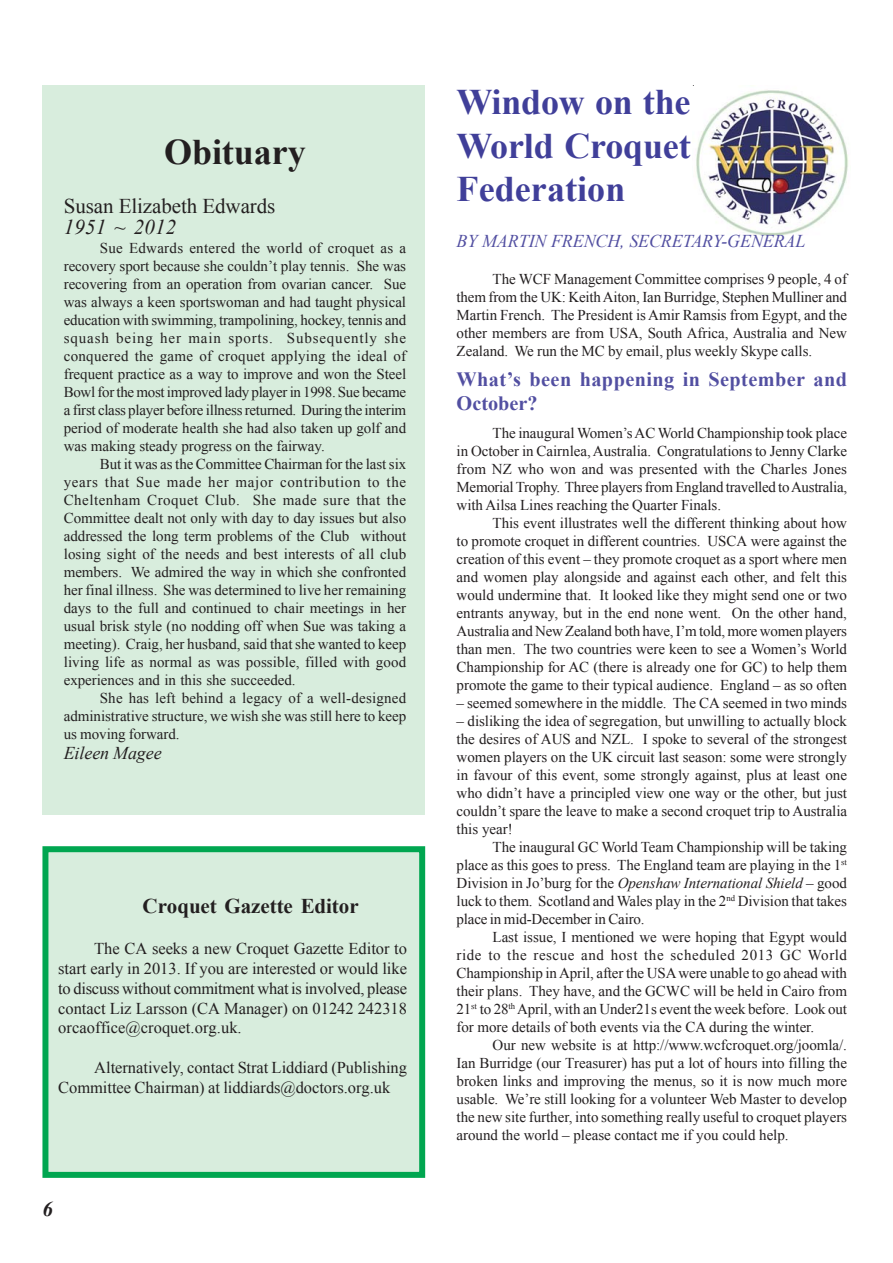
<style>
.page{position:relative;width:893px;height:1263px;background:#fff}
.page>*{position:absolute;margin:0;border:0;box-sizing:border-box;transform-origin:0 0}
.t1{font:700 36px/43.2px "Times New Roman";letter-spacing:-.005em;color:#403f99;text-align:justify}
.t2{font:700 36px "Times New Roman";color:#231f20}
.t3{font:21px "Times New Roman";letter-spacing:-.005em;color:#231f20}
.t4{font:700 21px "Times New Roman";letter-spacing:-.005em;color:#231f20}
.t5{font:italic 21px "Times New Roman";letter-spacing:.005em;color:#231f20}
.t6{font:italic 700 21px "Times New Roman";color:#231f20}
.t7{font:700 20.25px/24.3px "Times New Roman";letter-spacing:.02em;color:#524fa1}
.t8{font:italic 18px "Times New Roman";letter-spacing:-.005em;color:#524fa1}
.t9{font:italic 18px "Times New Roman";letter-spacing:-.005em;color:#231f20}
.t10{font:16.5px/19.8px "Times New Roman";letter-spacing:-.005em;color:#231f20;text-align:justify}
.t11{font:15px/18px "Times New Roman";letter-spacing:-.005em;color:#231f20;text-align:justify}
.s1{font-style:italic}
</style>
<div class="page">
<div style="left:42px;top:85px;width:383px;height:729px;background:#d8eddd"></div>
<div style="left:45px;top:849px;width:377px;height:326px;background:#d8eddd"></div>
<div style="left:42px;top:846px;width:383px;height:332px;border:6px solid #00a650"></div>
<img style="left:696px;top:90px;width:152px;height:146px">
<h1 class="t2" style="left:164px;top:132px;width:143px">Obituary</h1>
<h2 class="t3" style="left:64px;top:194px;width:213px">Susan Elizabeth Edwards</h2>
<h2 class="t5" style="left:64px;top:215px;width:114px">1951 ~ 2012</h2>
<p class="t11" style="left:64px;top:239px;width:344px;text-indent:36px">Sue Edwards entered the world of croquet as a recovery sport because she couldn’t play tennis. She was recovering from an operation from ovarian cancer. Sue was always a keen sportswoman and had taught physical education with swimming, trampolining, hockey, tennis and squash being her main sports. Subsequently she conquered the game of croquet applying the ideal of frequent practice as a way to improve and won the Steel Bowl for the most improved lady player in 1998. Sue became a first class player before illness returned. During the interim period of moderate health she had also taken up golf and was making steady progress on the fairway.</p>
<p class="t11" style="left:64px;top:455px;width:344px;text-indent:36px">But it was as the Committee Chairman for the last six years that Sue made her major contribution to the Cheltenham Croquet Club. She made sure that the Committee dealt not only with day to day issues but also addressed the long term problems of the Club without losing sight of the needs and best interests of all club members. We admired the way in which she confronted her final illness. She was determined to live her remaining days to the full and continued to chair meetings in her usual brisk style (no nodding off when Sue was taking a meeting). Craig, her husband, said that she wanted to keep living life as normal as was possible, filled with good experiences and in this she succeeded.</p>
<p class="t11" style="left:64px;top:689px;width:344px;text-indent:36px">She has left behind a legacy of a well-designed administrative structure, we wish she was still here to keep us moving forward.</p>
<p class="t9" style="left:64px;top:743px;width:99px">Eileen Magee</p>
<h2 class="t4" style="left:143px;top:894px;width:218px">Croquet Gazette Editor</h2>
<p class="t10" style="left:58px;top:939px;width:350px;text-indent:36px">The CA seeks a new Croquet Gazette Editor to start early in 2013. If you are interested or would like to discuss without commitment what is involved, please contact Liz Larsson (CA Manager) on 01242 242318 orcaoffice@croquet.org.uk.</p>
<p class="t10" style="left:58px;top:1057px;width:350px;text-indent:36px">Alternatively, contact Strat Liddiard (Publishing<br>Committee Chairman) at liddiards@doctors.org.uk</p>
<h2 class="t6" style="left:42px;top:1197px;width:12px">6</h2>
<h1 class="t1" style="left:457px;top:81px;width:236px">Window on the World Croquet Federation</h1>
<p class="t8" style="left:457px;top:231px;width:350px">BY MARTIN FRENCH, SECRETARY-GENERAL</p>
<p class="t11" style="left:457px;top:270px;width:392px;text-indent:36px">The WCF Management Committee comprises 9 people, 4 of them from the UK: Keith Aiton, Ian Burridge, Stephen Mulliner and Martin French. The President is Amir Ramsis from Egypt, and the other members are from USA, South Africa, Australia and New Zealand. We run the MC by email, plus weekly Skype calls.</p>
<h3 class="t7" style="left:457px;top:367px;width:392px">What’s been happening in September and<br>October?</h3>
<p class="t11" style="left:457px;top:424px;width:392px;text-indent:36px">The inaugural Women’s AC World Championship took place in October in Cairnlea, Australia. Congratulations to Jenny Clarke from NZ who won and was presented with the Charles Jones Memorial Trophy. Three players from England travelled to Australia, with Ailsa Lines reaching the Quarter Finals.</p>
<p class="t11" style="left:457px;top:514px;width:392px;text-indent:36px">This event illustrates well the different thinking about how to promote croquet in different countries. USCA were against the creation of this event – they promote croquet as a sport where men and women play alongside and against each other, and felt this would undermine that. It looked like they might send one or two entrants anyway, but in the end none went. On the other hand, Australia and New Zealand both have, I’m told, more women players than men. The two countries were keen to see a Women’s World Championship for AC (there is already one for GC) to help them promote the game to their typical audience. England – as so often</p>
<p class="t11" style="left:457px;top:694px;width:392px">– seemed somewhere in the middle. The CA seemed in two minds</p>
<p class="t11" style="left:457px;top:712px;width:392px">– disliking the idea of segregation, but unwilling to actually block the desires of AUS and NZL. I spoke to several of the strongest women players on the UK circuit last season: some were strongly in favour of this event, some strongly against, plus at least one who didn’t have a principled view one way or the other, but just couldn’t spare the leave to make a second croquet trip to Australia this year!</p>
<p class="t11" style="left:457px;top:838px;width:392px;text-indent:36px">The inaugural GC World Team Championship will be taking place as this goes to press. The England team are playing in the 1<sup>st </sup>Division in Jo’burg for the <span class="s1">Openshaw International Shield</span> – good luck to them. Scotland and Wales play in the 2<sup>nd</sup> Division that takes place in mid-December in Cairo.</p>
<p class="t11" style="left:457px;top:928px;width:392px;text-indent:36px">Last issue, I mentioned we were hoping that Egypt would ride to the rescue and host the scheduled 2013 GC World Championship in April, after the USA were unable to go ahead with their plans. They have, and the GCWC will be held in Cairo from 21<sup>st</sup> to 28<sup>th</sup> April, with an Under21s event the week before. Look out for more details of both events via the CA during the winter.</p>
<p class="t11" style="left:457px;top:1036px;width:392px;text-indent:36px">Our new website is at http://www.wcfcroquet.org/joomla/.<br>Ian Burridge (our Treasurer) has put a lot of hours into filling the broken links and improving the menus, so it is now much more usable. We’re still looking for a volunteer Web Master to develop the new site further, into something really useful to croquet players around the world – please contact me if you could help.</p>
</div>
